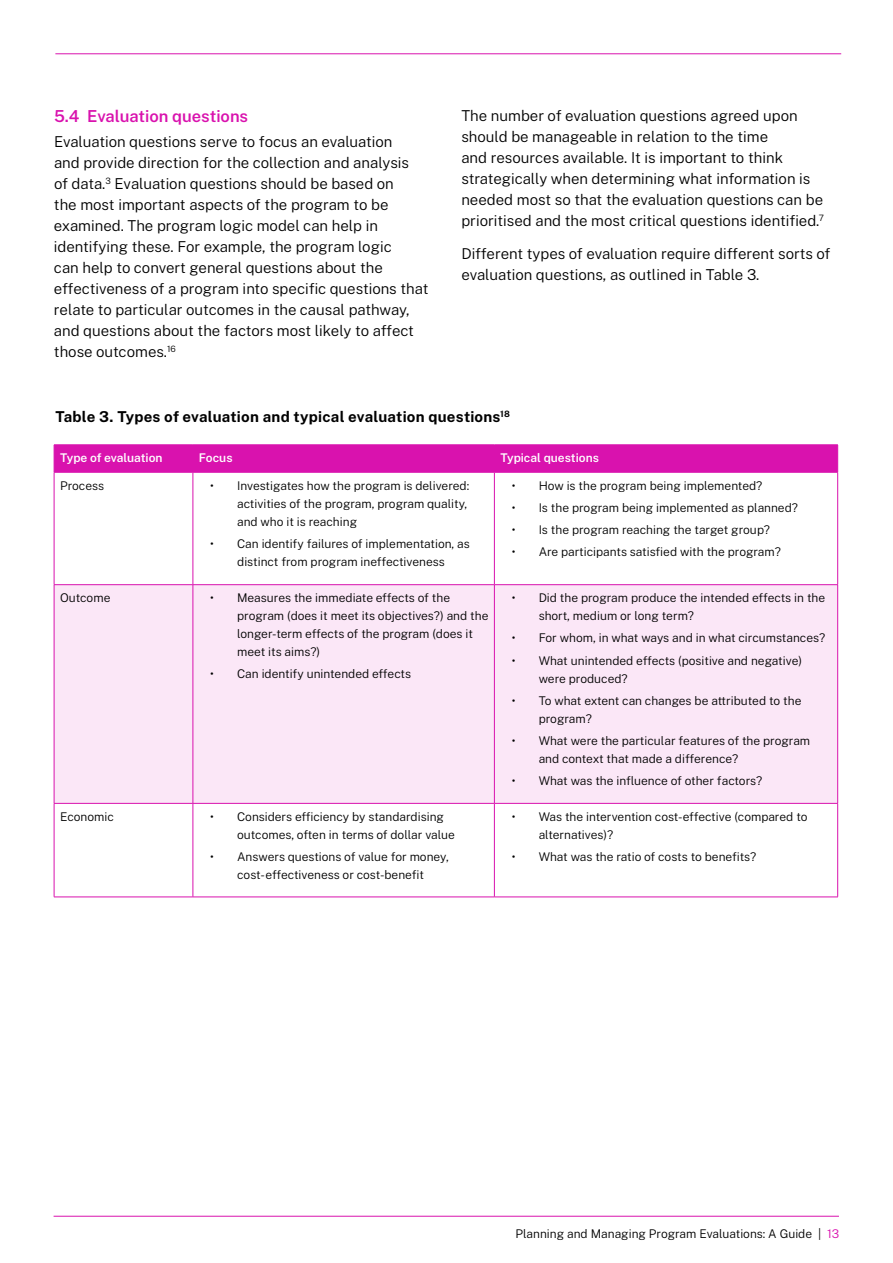
<style>
.page{position:relative;width:893px;height:1263px;background:#fff}
.page>*{position:absolute;margin:0;border:0;box-sizing:border-box;transform-origin:0 0}
.t1{font:600 16.5px "Public Sans";color:#d912ae}
.t2{font:300 15px/21px "Public Sans";color:#000}
.t3{font:700 15px "Public Sans";letter-spacing:.015em;color:#000}
.t4{font:300 12px/18px "Public Sans";color:#000}
.t5{font:600 12px "Public Sans";color:#fff}
.s1{font-weight:400}
.s2{color:#d912ae}
</style>
<div class="page">
<hr style="left:54px;top:1216px;width:785px;height:1px;background:#d912ae">
<div style="left:55px;top:585px;width:782px;height:218px;background:#fbe7f7"></div>
<div style="left:54px;top:445px;width:784px;height:27px;background:#d912ae"></div>
<hr style="left:54px;top:472px;width:139px;height:1px;background:#d912ae">
<hr style="left:54px;top:472px;width:1px;height:112px;background:#d912ae">
<hr style="left:193px;top:472px;width:301px;height:1px;background:#d912ae">
<hr style="left:193px;top:472px;width:1px;height:112px;background:#d912ae">
<hr style="left:494px;top:472px;width:344px;height:1px;background:#d912ae">
<hr style="left:494px;top:472px;width:1px;height:112px;background:#d912ae">
<hr style="left:837px;top:472px;width:1px;height:112px;background:#d912ae">
<hr style="left:54px;top:584px;width:139px;height:1px;background:#d912ae">
<hr style="left:54px;top:585px;width:1px;height:218px;background:#d912ae">
<hr style="left:193px;top:584px;width:301px;height:1px;background:#d912ae">
<hr style="left:193px;top:585px;width:1px;height:218px;background:#d912ae">
<hr style="left:494px;top:584px;width:344px;height:1px;background:#d912ae">
<hr style="left:494px;top:585px;width:1px;height:218px;background:#d912ae">
<hr style="left:837px;top:585px;width:1px;height:218px;background:#d912ae">
<hr style="left:54px;top:803px;width:139px;height:1px;background:#d912ae">
<hr style="left:54px;top:803px;width:1px;height:94px;background:#d912ae">
<hr style="left:193px;top:803px;width:301px;height:1px;background:#d912ae">
<hr style="left:193px;top:803px;width:1px;height:94px;background:#d912ae">
<hr style="left:494px;top:803px;width:344px;height:1px;background:#d912ae">
<hr style="left:494px;top:803px;width:1px;height:94px;background:#d912ae">
<hr style="left:837px;top:803px;width:1px;height:94px;background:#d912ae">
<hr style="left:54px;top:897px;width:139px;height:1px;background:#d912ae">
<hr style="left:193px;top:897px;width:301px;height:1px;background:#d912ae">
<hr style="left:494px;top:897px;width:344px;height:1px;background:#d912ae">
<hr style="left:55px;top:54px;width:786px;height:1px;background:#d912ae">
<h1 class="t1" style="left:54px;top:104px;width:196px">5.4 Evaluation questions</h1>
<p class="t2" style="left:54px;top:131px;width:376px">Evaluation questions serve to focus an evaluation<br>and provide direction for the collection and analysis<br>of data.<sup>3</sup> Evaluation questions should be based on<br>the most important aspects of the program to be examined. The program logic model can help in identifying these. For example, the program logic<br>can help to convert general questions about the effectiveness of a program into specific questions that relate to particular outcomes in the causal pathway, and questions about the factors most likely to affect those outcomes.<sup>16</sup></p>
<p class="t2" style="left:461px;top:104px;width:364px">The number of evaluation questions agreed upon should be manageable in relation to the time<br>and resources available. It is important to think strategically when determining what information is needed most so that the evaluation questions can be prioritised and the most critical questions identified.<sup>7</sup></p>
<p class="t2" style="left:461px;top:243px;width:371px">Different types of evaluation require different sorts of evaluation questions, as outlined in Table 3.</p>
<p class="t3" style="left:55px;top:406px;width:456px">Table 3. Types of evaluation and typical evaluation questions<sup>18</sup></p>
<p class="t5" style="left:60px;top:449px;width:104px">Type of evaluation</p>
<p class="t5" style="left:199px;top:449px;width:35px">Focus</p>
<p class="t5" style="left:500px;top:449px;width:100px">Typical questions</p>
<p class="t4" style="left:60px;top:476px;width:46px">Process</p>
<p class="t4" style="left:237px;top:476px;width:234px;text-indent:-27px"><span class="s1">•</span> Investigates how the program is delivered: activities of the program, program quality, and who it is reaching</p>
<p class="t4" style="left:210px;top:534px;width:261px;text-align:center"><span class="s1">•</span> Can identify failures of implementation, as distinct from program ineffectiveness</p>
<p class="t4" style="left:512px;top:476px;width:252px"><span class="s1">•</span> How is the program being implemented?</p>
<p class="t4" style="left:512px;top:498px;width:288px"><span class="s1">•</span> Is the program being implemented as planned?</p>
<p class="t4" style="left:512px;top:520px;width:260px"><span class="s1">•</span> Is the program reaching the target group?</p>
<p class="t4" style="left:512px;top:542px;width:271px"><span class="s1">•</span> Are participants satisfied with the program?</p>
<p class="t4" style="left:60px;top:588px;width:52px">Outcome</p>
<p class="t4" style="left:237px;top:588px;width:253px;text-indent:-27px"><span class="s1">•</span> Measures the immediate effects of the program (does it meet its objectives?) and the longer-term effects of the program (does it meet its aims?)</p>
<p class="t4" style="left:210px;top:664px;width:202px"><span class="s1">•</span> Can identify unintended effects</p>
<p class="t4" style="left:60px;top:807px;width:55px">Economic</p>
<p class="t4" style="left:237px;top:807px;width:219px;text-indent:-27px"><span class="s1">•</span> Considers efficiency by standardising outcomes, often in terms of dollar value</p>
<p class="t4" style="left:210px;top:847px;width:240px;text-align:center"><span class="s1">•</span> Answers questions of value for money, cost-effectiveness or cost-benefit</p>
<p class="t4" style="left:539px;top:588px;width:288px;text-indent:-27px"><span class="s1">•</span> Did the program produce the intended effects in the short, medium or long term?</p>
<p class="t4" style="left:512px;top:628px;width:315px"><span class="s1">•</span> For whom, in what ways and in what circumstances?</p>
<p class="t4" style="left:539px;top:651px;width:265px;text-indent:-27px"><span class="s1">•</span> What unintended effects (positive and negative) were produced?</p>
<p class="t4" style="left:539px;top:691px;width:264px;text-indent:-27px"><span class="s1">•</span> To what extent can changes be attributed to the program?</p>
<p class="t4" style="left:539px;top:731px;width:273px;text-indent:-27px"><span class="s1">•</span> What were the particular features of the program and context that made a difference?</p>
<p class="t4" style="left:512px;top:771px;width:252px"><span class="s1">•</span> What was the influence of other factors?</p>
<p class="t4" style="left:539px;top:807px;width:270px;text-indent:-27px"><span class="s1">•</span> Was the intervention cost-effective (compared to alternatives)?</p>
<p class="t4" style="left:512px;top:847px;width:246px"><span class="s1">•</span> What was the ratio of costs to benefits?</p>
<p class="t4" style="left:515px;top:1224px;width:325px">Planning and Managing Program Evaluations: A Guide | <span class="s2">13</span></p>
</div>
